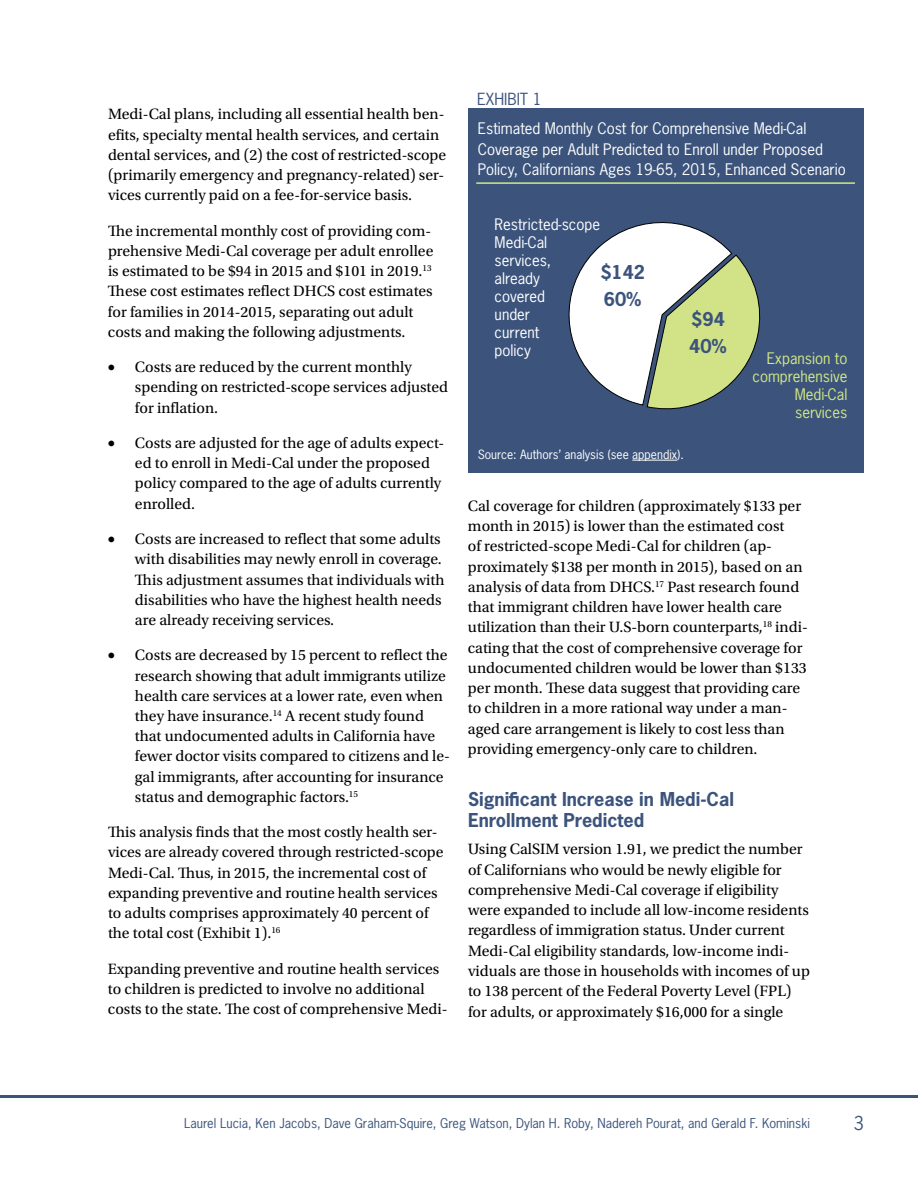
<style>
.page{position:relative;width:918px;height:1188px;background:#fff}
.page>*{position:absolute;margin:0;border:0;box-sizing:border-box;transform-origin:0 0}
.t1{font:700 18px/27px "News Gothic Std";color:#3c547c}
.t2{font:18px "News Gothic Std";color:#3c547c}
.t3{font:15.75px/20.2px "Utopia Std";color:#000}
.t4{font:15.75px "News Gothic Std";color:#3c547c}
.t5{font:15px/18px "News Gothic Std";color:#fff}
.t6{font:15px/18px "News Gothic Std";color:#d2e885;text-align:right}
.t7{font:12.75px "News Gothic Std";color:#3c547c}
.t8{font:12px "News Gothic Std";color:#fff}
</style>
<div class="page">
<hr style="left:0;top:1095px;width:918px;height:3px;background:#3c547c">
<div style="left:468px;top:108px;width:396px;height:364px;background:#3c547c"></div>
<svg style="left:569px;top:222px;width:192px;height:187px"></svg>
<hr style="left:476px;top:182px;width:379px;height:2px;background:#d2e885">
<hr style="left:632px;top:460px;width:45px;height:1px;background:#fff">
<p class="t3" style="left:108px;top:105px;width:340px">Medi-Cal plans, including all essential health ben&shy;efits, specialty mental health services, and certain dental services, and (2) the cost of restricted-scope (primarily emergency and pregnancy-related) ser&shy;vices currently paid on a fee-for-service basis.</p>
<p class="t3" style="left:108px;top:221px;width:327px">The incremental monthly cost of providing com&shy;prehensive Medi-Cal coverage per adult enrollee is estimated to be $94 in 2015 and $101 in 2019.<sup>13<br></sup>These cost estimates reflect DHCS cost estimates for families in 2014-2015, separating out adult costs and making the following adjustments.</p>
<p class="t3" style="left:135px;top:357px;width:315px;text-indent:-27px">• Costs are reduced by the current monthly spending on restricted-scope services adjusted for inflation.</p>
<p class="t3" style="left:135px;top:433px;width:311px;text-indent:-27px">• Costs are adjusted for the age of adults expect&shy;ed to enroll in Medi-Cal under the proposed policy compared to the age of adults currently enrolled.</p>
<p class="t3" style="left:135px;top:529px;width:311px;text-indent:-27px">• Costs are increased to reflect that some adults with disabilities may newly enroll in coverage.<br>This adjustment assumes that individuals with disabilities who have the highest health needs are already receiving services.</p>
<p class="t3" style="left:135px;top:645px;width:317px;text-indent:-27px">• Costs are decreased by 15 percent to reflect the research showing that adult immigrants utilize health care services at a lower rate, even when they have insurance.<sup>14</sup> A recent study found that undocumented adults in California have fewer doctor visits compared to citizens and le&shy;gal immigrants, after accounting for insurance status and demographic factors.<sup>15</sup></p>
<p class="t3" style="left:108px;top:822px;width:337px">This analysis finds that the most costly health ser&shy;vices are already covered through restricted-scope Medi-Cal. Thus, in 2015, the incremental cost of expanding preventive and routine health services to adults comprises approximately 40 percent of the total cost (Exhibit 1).<sup>16</sup></p>
<p class="t3" style="left:108px;top:959px;width:341px">Expanding preventive and routine health services to children is predicted to involve no additional costs to the state. The cost of comprehensive Medi-</p>
<p class="t4" style="left:477px;top:89px;width:66px">EXHIBIT 1</p>
<p class="t5" style="left:478px;top:118px;width:370px;line-height:20.2px">Estimated Monthly Cost for Comprehensive Medi-Cal<br>Coverage per Adult Predicted to Enroll under Proposed<br>Policy, Californians Ages 19-65, 2015, Enhanced Scenario</p>
<p class="t5" style="left:495px;top:215px;width:107px">Restricted-scope<br>Medi-Cal services, already<br>covered<br>under<br>current<br>policy</p>
<p class="t1" style="left:600px;top:258px;width:46px">$142<br>60%</p>
<p class="t1" style="left:689px;top:306px;width:39px">$94<br>40%</p>
<p class="t8" style="left:478px;top:447px;width:208px">Source: Authors’ analysis (see appendix).</p>
<p class="t6" style="left:752px;top:349px;width:96px">Expansion to comprehensive<br>Medi-Cal services</p>
<p class="t3" style="left:468px;top:496px;width:341px">Cal coverage for children (approximately $133 per month in 2015) is lower than the estimated cost<br>of restricted-scope Medi-Cal for children (ap&shy;proximately $138 per month in 2015), based on an analysis of data from DHCS.<sup>17</sup> Past research found that immigrant children have lower health care utilization than their U.S-born counterparts,<sup>18</sup> indi&shy;cating that the cost of comprehensive coverage for undocumented children would be lower than $133 per month. These data suggest that providing care to children in a more rational way under a man&shy;aged care arrangement is likely to cost less than providing emergency-only care to children.</p>
<p class="t1" style="left:468px;top:789px;width:267px;line-height:21px">Significant Increase in Medi-Cal<br>Enrollment Predicted</p>
<p class="t3" style="left:468px;top:840px;width:343px">Using CalSIM version 1.91, we predict the number of Californians who would be newly eligible for comprehensive Medi-Cal coverage if eligibility were expanded to include all low-income residents regardless of immigration status. Under current Medi-Cal eligibility standards, low-income indi&shy;viduals are those in households with incomes of up to 138 percent of the Federal Poverty Level (FPL) for adults, or approximately $16,000 for a single</p>
<p class="t7" style="left:184px;top:1115px;width:627px">Laurel Lucia, Ken Jacobs, Dave Graham-Squire, Greg Watson, Dylan H. Roby, Nadereh Pourat, and Gerald F. Kominski</p>
<p class="t2" style="left:854px;top:1112px;width:12px">3</p>
</div>
